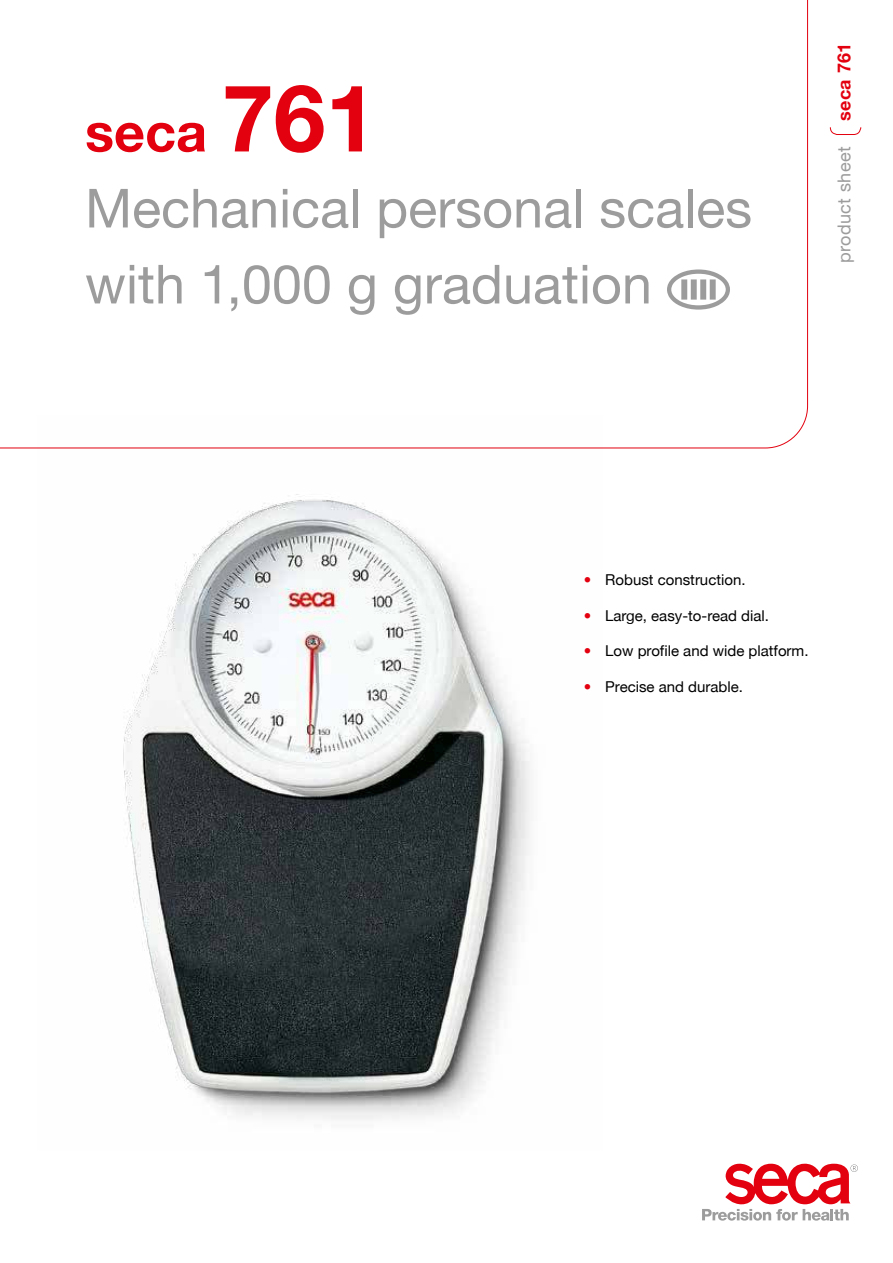
<style>
.page{position:relative;width:893px;height:1263px;background:#fff}
.page>*{position:absolute;margin:0;border:0;box-sizing:border-box;transform-origin:0 0}
.t1{font:54px/76.1px "secaglobal";color:#9c9c9d}
.t2{font:18px "secaglobal";letter-spacing:.025em;color:#9c9c9d}
.t3{font:700 18px "secaglobal";letter-spacing:.025em;color:#e3000f}
.t4{font:15px "secaglobal";color:#000}
.s1{font-weight:700;color:#e3000f}
.s2{font-weight:700;font-size:93px;color:#e3000f}
.s3{color:#e3000f}
</style>
<div class="page">
<img style="left:123px;top:494px;width:407px;height:626px">
<svg style="left:830px;top:127px;width:31px;height:8px"></svg>
<svg style="left:0;top:0;width:808px;height:449px"></svg>
<svg style="left:702px;top:1164px;width:156px;height:56px"></svg>
<svg style="left:667px;top:269px;width:63px;height:41px"></svg>
<h1 class="t1" style="left:85px;top:99px;width:669px"><span class="s1">seca</span> <span class="s2">761<br></span>Mechanical personal scales with 1,000 g graduation</h1>
<p class="t3" style="left:834px;top:121px;width:80px;rotate:-90deg">seca 761</p>
<p class="t2" style="left:837px;top:263px;width:119px;rotate:-90deg">product sheet</p>
<p class="t4" style="left:584px;top:574px;width:163px"><span class="s3">•</span> Robust construction.</p>
<p class="t4" style="left:584px;top:610px;width:187px"><span class="s3">•</span> Large, easy-to-read dial.</p>
<p class="t4" style="left:584px;top:645px;width:226px"><span class="s3">•</span> Low profile and wide platform.</p>
<p class="t4" style="left:584px;top:681px;width:161px"><span class="s3">•</span> Precise and durable.</p>
</div>
